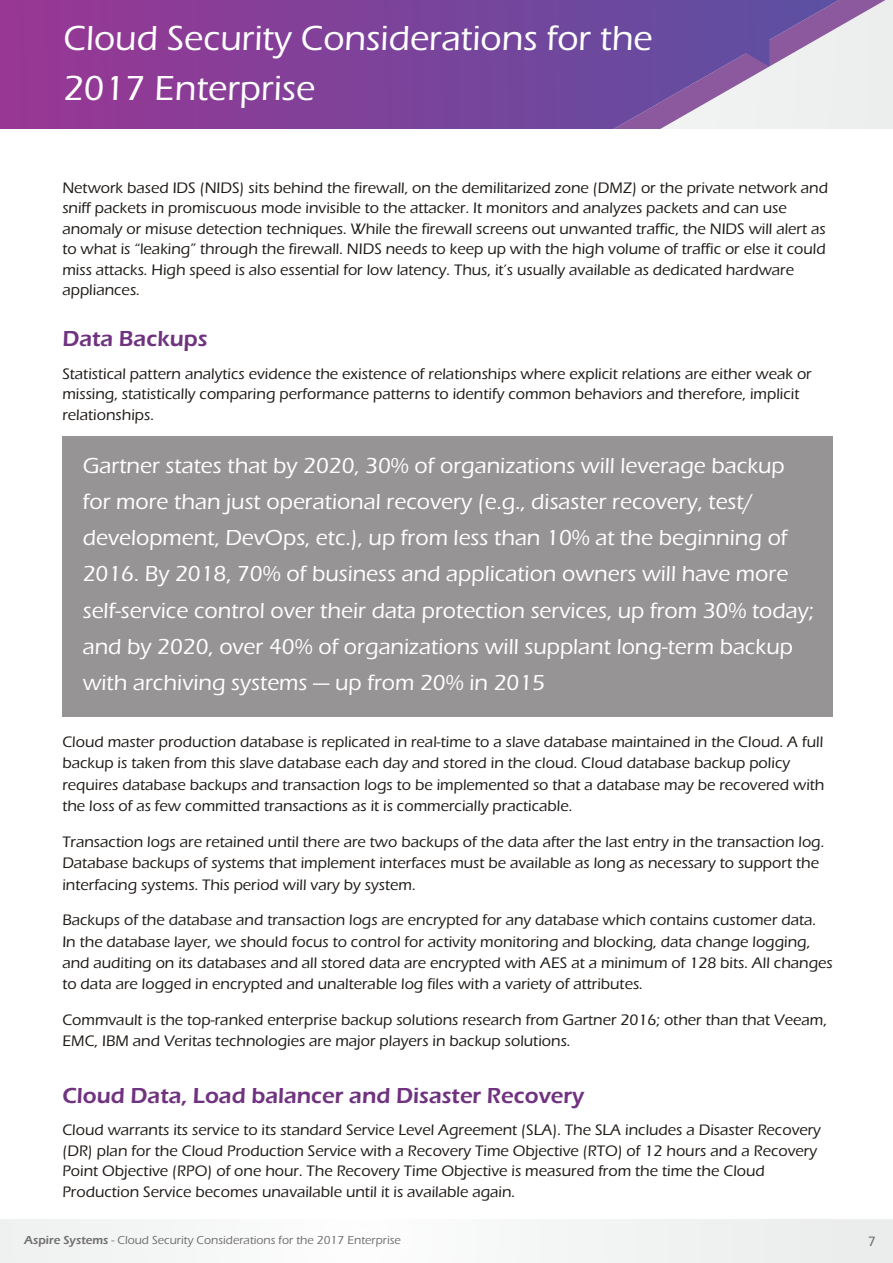
<style>
.page{position:relative;width:893px;height:1263px;background:#fff}
.page>*{position:absolute;margin:0;border:0;box-sizing:border-box;transform-origin:0 0}
.t1{font:500 36px/50.1px "Eras ITC";color:#fff}
.t2{font:500 22.5px/36.2px "Eras ITC";color:#fff}
.t3{font:600 22.5px "Eras ITC";color:#703380}
.t4{font:500 15.75px/20.5px "Eras ITC";color:#1f1a17}
.t5{font:13.5px "Humanist 777 BT Roman B";color:#737070}
.t6{font:500 12px "Eras ITC";color:#737070}
.s1{font-weight:600}
</style>
<div class="page">
<div style="left:0;top:1219px;width:849px;height:44px;background:#f4f5f5"></div>
<div style="left:849px;top:1219px;width:44px;height:44px;background:#ebeded"></div>
<svg style="left:842px;top:0;width:47px;height:129px;background:#e4e0e6"></svg>
<svg style="left:0;top:0;width:842px;height:129px;background:#8852a1"></svg>
<div style="left:62px;top:436px;width:771px;height:280px;background:#969494"></div>
<h1 class="t1" style="left:63px;top:16px;width:591px">Cloud Security Considerations for the<br>2017 Enterprise</h1>
<p class="t4" style="left:62px;top:179px;width:767px">Network based IDS (NIDS) sits behind the firewall, on the demilitarized zone (DMZ) or the private network and sniff packets in promiscuous mode invisible to the attacker. It monitors and analyzes packets and can use anomaly or misuse detection techniques. While the firewall screens out unwanted traffic, the NIDS will alert as to what is “leaking” through the firewall. NIDS needs to keep up with the high volume of traffic or else it could miss attacks. High speed is also essential for low latency. Thus, it’s usually available as dedicated hardware appliances.</p>
<h2 class="t3" style="left:62px;top:330px;width:147px">Data Backups</h2>
<p class="t4" style="left:62px;top:365px;width:751px">Statistical pattern analytics evidence the existence of relationships where explicit relations are either weak or missing, statistically comparing performance patterns to identify common behaviors and therefore, implicit relationships.</p>
<p class="t2" style="left:83px;top:450px;width:733px">Gartner states that by 2020, 30% of organizations will leverage backup for more than just operational recovery (e.g., disaster recovery, test/ development, DevOps, etc.), up from less than 10% at the beginning of 2016. By 2018, 70% of business and application owners will have more self-service control over their data protection services, up from 30% today; and by 2020, over 40% of organizations will supplant long-term backup with archiving systems — up from 20% in 2015</p>
<p class="t4" style="left:62px;top:733px;width:764px;line-height:21.5px">Cloud master production database is replicated in real-time to a slave database maintained in the Cloud. A full backup is taken from this slave database each day and stored in the cloud. Cloud database backup policy requires database backups and transaction logs to be implemented so that a database may be recovered with the loss of as few committed transactions as it is commercially practicable.</p>
<p class="t4" style="left:62px;top:832px;width:763px;line-height:21.5px">Transaction logs are retained until there are two backups of the data after the last entry in the transaction log.<br>Database backups of systems that implement interfaces must be available as long as necessary to support the interfacing systems. This period will vary by system.</p>
<p class="t4" style="left:62px;top:911px;width:772px;line-height:21.5px">Backups of the database and transaction logs are encrypted for any database which contains customer data.<br>In the database layer, we should focus to control for activity monitoring and blocking, data change logging, and auditing on its databases and all stored data are encrypted with AES at a minimum of 128 bits. All changes to data are logged in encrypted and unalterable log files with a variety of attributes.</p>
<p class="t4" style="left:62px;top:1011px;width:766px;line-height:21.5px">Commvault is the top-ranked enterprise backup solutions research from Gartner 2016; other than that Veeam,<br>EMC, IBM and Veritas technologies are major players in backup solutions.</p>
<h2 class="t3" style="left:62px;top:1087px;width:523px">Cloud Data, Load balancer and Disaster Recovery</h2>
<p class="t4" style="left:62px;top:1121px;width:760px">Cloud warrants its service to its standard Service Level Agreement (SLA). The SLA includes a Disaster Recovery (DR) plan for the Cloud Production Service with a Recovery Time Objective (RTO) of 12 hours and a Recovery Point Objective (RPO) of one hour. The Recovery Time Objective is measured from the time the Cloud Production Service becomes unavailable until it is available again.</p>
<p class="t6" style="left:24px;top:1236px;width:378px"><span class="s1">Aspire Systems</span> - Cloud Security Considerations for the 2017 Enterprise</p>
<p class="t5" style="left:868px;top:1235px;width:9px">7</p>
</div>
